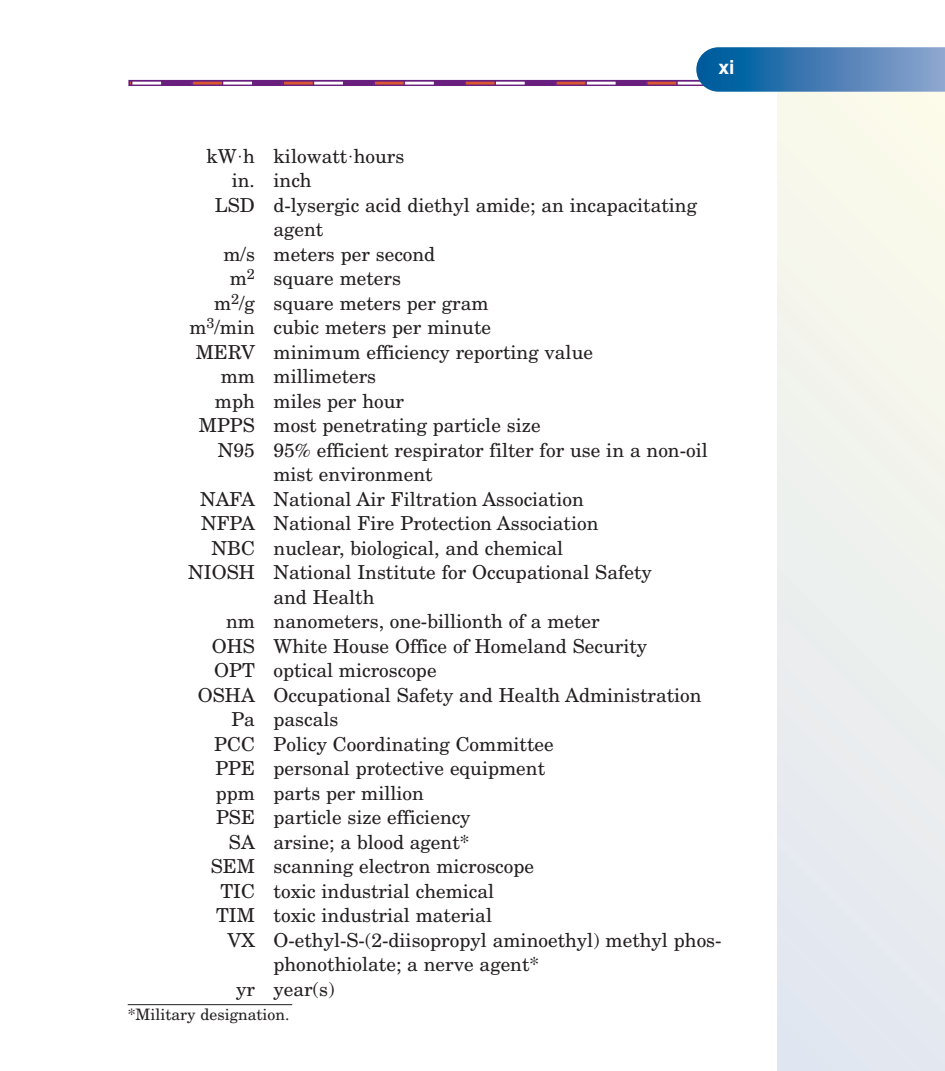
<style>
.page{position:relative;width:945px;height:1071px;background:#fff}
.page>*{position:absolute;margin:0;border:0;box-sizing:border-box;transform-origin:0 0}
.t1{font:19.25px "New Century Schlbk";color:#231f20}
.t2{font:700 19.25px "Helvetica";color:#fff}
.t3{font:15.75px "New Century Schlbk";color:#231f20}
</style>
<div class="page">
<div style="left:777px;top:91px;width:168px;height:980px;background:linear-gradient(to right,#ecefee,#f0f2ed)"></div>
<svg style="left:128px;top:47px;width:817px;height:45px"></svg>
<hr style="left:128px;top:1004px;width:164px;height:1px;background:#231f20">
<p class="t2" style="left:719px;top:60px;width:18px">xi</p>
<p class="t1" style="left:206px;top:149px;width:199px">kW˙h kilowatt˙hours</p>
<p class="t1" style="left:232px;top:173px;width:81px">in. inch</p>
<p class="t1" style="left:215px;top:198px;width:484px">LSD d-lysergic acid diethyl amide; an incapacitating</p>
<p class="t1" style="left:273px;top:222px;width:51px">agent</p>
<p class="t1" style="left:224px;top:247px;width:213px">m/s meters per second</p>
<p class="t1" style="left:230px;top:271px;width:173px">m<sup>2</sup> square meters</p>
<p class="t1" style="left:214px;top:296px;width:276px">m<sup>2</sup>/g square meters per gram</p>
<p class="t1" style="left:189px;top:320px;width:303px">m<sup>3</sup>/min cubic meters per minute</p>
<p class="t1" style="left:196px;top:345px;width:399px">MERV minimum efficiency reporting value</p>
<p class="t1" style="left:221px;top:369px;width:157px">mm millimeters</p>
<p class="t1" style="left:215px;top:394px;width:191px">mph miles per hour</p>
<p class="t1" style="left:199px;top:418px;width:343px">MPPS most penetrating particle size</p>
<p class="t1" style="left:218px;top:443px;width:492px">N95 95% efficient respirator filter for use in a non-oil</p>
<p class="t1" style="left:273px;top:467px;width:161px">mist environment</p>
<p class="t1" style="left:200px;top:492px;width:385px">NAFA National Air Filtration Association</p>
<p class="t1" style="left:201px;top:516px;width:399px">NFPA National Fire Protection Association</p>
<p class="t1" style="left:211px;top:541px;width:353px">NBC nuclear, biological, and chemical</p>
<p class="t1" style="left:188px;top:565px;width:465px">NIOSH National Institute for Occupational Safety</p>
<p class="t1" style="left:273px;top:590px;width:103px">and Health</p>
<p class="t1" style="left:226px;top:614px;width:375px">nm nanometers, one-billionth of a meter</p>
<p class="t1" style="left:212px;top:639px;width:437px">OHS White House Office of Homeland Security</p>
<p class="t1" style="left:214px;top:663px;width:224px">OPT optical microscope</p>
<p class="t1" style="left:198px;top:688px;width:505px">OSHA Occupational Safety and Health Administration</p>
<p class="t1" style="left:231px;top:712px;width:109px">Pa pascals</p>
<p class="t1" style="left:214px;top:737px;width:341px">PCC Policy Coordinating Committee</p>
<p class="t1" style="left:215px;top:761px;width:331px">PPE personal protective equipment</p>
<p class="t1" style="left:216px;top:786px;width:210px">ppm parts per million</p>
<p class="t1" style="left:216px;top:810px;width:256px">PSE particle size efficiency</p>
<p class="t1" style="left:229px;top:835px;width:242px">SA arsine; a blood agent*</p>
<p class="t1" style="left:211px;top:859px;width:325px">SEM scanning electron microscope</p>
<p class="t1" style="left:220px;top:884px;width:275px">TIC toxic industrial chemical</p>
<p class="t1" style="left:216px;top:908px;width:278px">TIM toxic industrial material</p>
<p class="t1" style="left:227px;top:933px;width:496px">VX O-ethyl-S-(2-diisopropyl aminoethyl) methyl phos-</p>
<p class="t1" style="left:273px;top:957px;width:267px">phonothiolate; a nerve agent*</p>
<p class="t1" style="left:236px;top:982px;width:100px">yr year(s)</p>
<p class="t3" style="left:128px;top:1009px;width:163px">*Military designation.</p>
</div>
